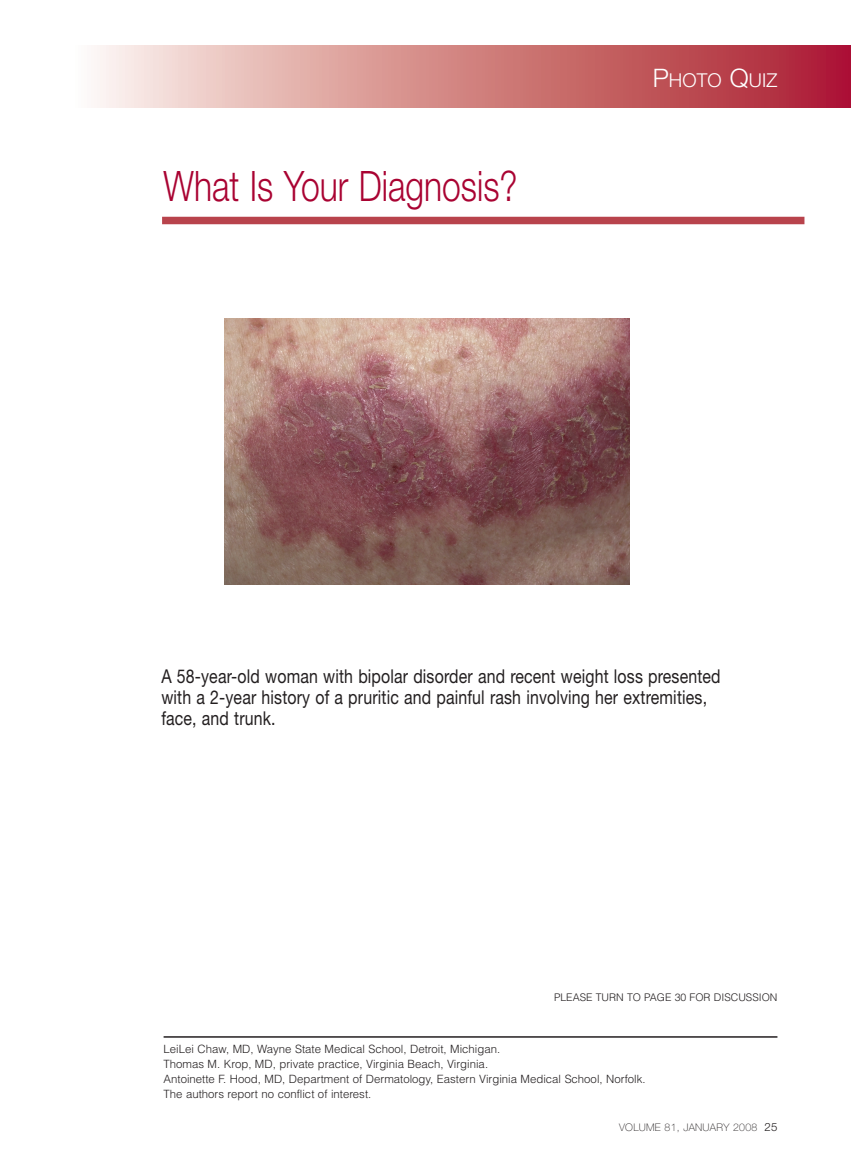
<style>
.page{position:relative;width:851px;height:1161px;background:#fff}
.page>*{position:absolute;margin:0;border:0;box-sizing:border-box;transform-origin:0 0}
.t1{font:300 42px "Helvetica Neue";color:#a90332;scale:.8 1}
.t2{font:300 19.2px "Helvetica Neue";letter-spacing:.005em;color:#fff}
.t3{font:19.05px/21px "Helvetica Neue";letter-spacing:.01em;color:#231f20;scale:.83 1}
.t4{font:300 11.4px/15px "Helvetica";color:#231f20}
.t5{font:300 10.5px "Helvetica";color:#231f20}
.t6{font:100 10.5px "Helvetica Neue";letter-spacing:.025em;color:#231f20}
.s1{font-size:25.5px}
.s2{font-weight:300;font-size:11.4px}
</style>
<div class="page">
<svg style="left:97px;top:45px;width:753px;height:63px;background:#d18384"></svg>
<hr style="left:164px;top:1036px;width:613px;height:2px;background:#231f20">
<div style="left:162px;top:217px;width:642px;height:7px;background:#b8434c"></div>
<img style="left:224px;top:319px;width:405px;height:266px">
<h1 class="t1" style="left:164px;top:161px;width:444px">What Is Your Diagnosis?</h1>
<h2 class="t2" style="left:652px;top:68px;width:126px"><span class="s1">P</span>hoto <span class="s1">Q</span>uiz</h2>
<h3 class="t3" style="left:161px;top:666px;width:675px">A 58-year-old woman with bipolar disorder and recent weight loss presented with a 2-year history of a pruritic and painful rash involving her extremities, face, and trunk.</h3>
<p class="t5" style="left:554px;top:991px;width:225px">PLEASE TURN TO PAGE 30 FOR DISCUSSION</p>
<p class="t4" style="left:164px;top:1041px;width:483px">LeiLei Chaw, MD, Wayne State Medical School, Detroit, Michigan.<br>Thomas M. Krop, MD, private practice, Virginia Beach, Virginia.<br>Antoinette F. Hood, MD, Department of Dermatology, Eastern Virginia Medical School, Norfolk.<br>The authors report no conflict of interest.</p>
<p class="t6" style="left:619px;top:1121px;width:160px">VOLUME 81, JANUARY 2008 <span class="s2">25</span></p>
</div>
